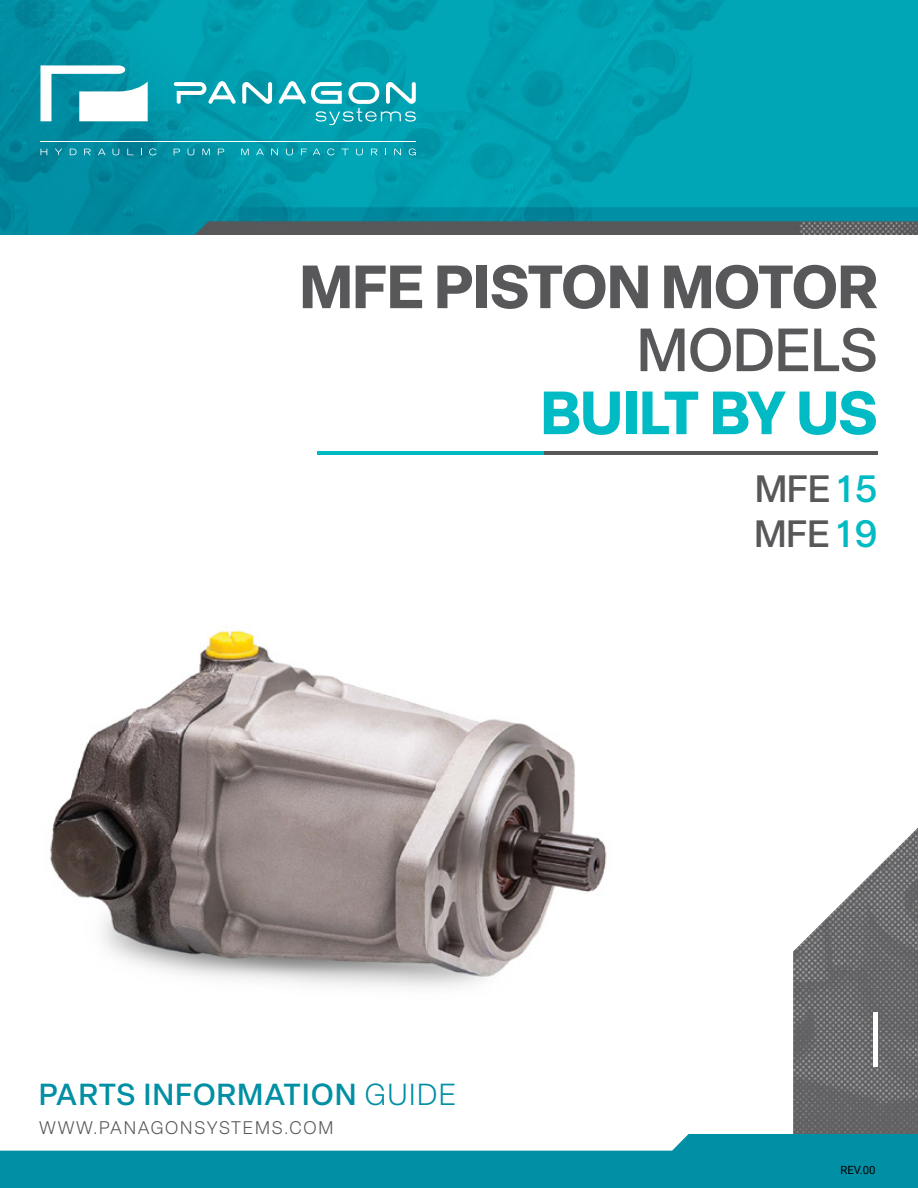
<style>
.page{position:relative;width:918px;height:1188px;background:#fff}
.page>*{position:absolute;margin:0;border:0;box-sizing:border-box;transform-origin:0 0}
.t1{font:700 60px "Elza";color:#58585a}
.t2{font:700 60px "Elza";letter-spacing:-.01em;color:#00bac4}
.t3{font:500 60px "Elza";color:#58585a}
.t4{font:500 37.5px/45px "Elza";color:#58585a}
.t5{font:500 30px "Elza";letter-spacing:.05em;color:#008fa4}
.t6{font:300 18px "Elza";letter-spacing:.1em;color:#58585a}
.t7{font:11.25px "Roboto";color:#000}
.s1{font-weight:300}
.s2{color:#00bac4}
</style>
<div class="page">
<img style="left:0;top:0;width:918px;height:234px">
<img style="left:793px;top:828px;width:125px;height:306px">
<svg style="left:0;top:1134px;width:918px;height:54px;fill:#008fa4"></svg>
<img style="left:49px;top:630px;width:558px;height:357px">
<svg style="left:40px;top:65px;width:108px;height:56px"></svg>
<svg style="left:40px;top:149px;width:7px;height:6px"></svg>
<svg style="left:55px;top:149px;width:7px;height:6px"></svg>
<svg style="left:70px;top:149px;width:7px;height:6px"></svg>
<svg style="left:84px;top:149px;width:7px;height:6px"></svg>
<svg style="left:98px;top:149px;width:8px;height:6px"></svg>
<svg style="left:113px;top:149px;width:6px;height:6px"></svg>
<svg style="left:127px;top:149px;width:6px;height:6px"></svg>
<svg style="left:149px;top:148px;width:7px;height:7px"></svg>
<svg style="left:174px;top:149px;width:6px;height:6px"></svg>
<svg style="left:188px;top:149px;width:6px;height:6px"></svg>
<svg style="left:202px;top:149px;width:8px;height:6px"></svg>
<svg style="left:218px;top:149px;width:6px;height:6px"></svg>
<svg style="left:241px;top:149px;width:8px;height:6px"></svg>
<svg style="left:256px;top:149px;width:8px;height:6px"></svg>
<svg style="left:271px;top:149px;width:7px;height:6px"></svg>
<svg style="left:286px;top:149px;width:7px;height:6px"></svg>
<svg style="left:301px;top:149px;width:6px;height:6px"></svg>
<svg style="left:313px;top:149px;width:7px;height:6px"></svg>
<svg style="left:327px;top:148px;width:8px;height:7px"></svg>
<svg style="left:341px;top:149px;width:8px;height:6px"></svg>
<svg style="left:356px;top:149px;width:7px;height:6px"></svg>
<svg style="left:371px;top:149px;width:6px;height:6px"></svg>
<svg style="left:394px;top:149px;width:7px;height:6px"></svg>
<svg style="left:409px;top:148px;width:7px;height:7px"></svg>
<hr style="left:40px;top:141px;width:376px;height:1px;background:#fff">
<svg style="left:174px;top:81px;width:62px;height:23px"></svg>
<svg style="left:242px;top:82px;width:30px;height:22px"></svg>
<svg style="left:279px;top:81px;width:137px;height:44px"></svg>
<hr style="left:318px;top:451px;width:226px;height:4px;background:#00bac4">
<hr style="left:544px;top:451px;width:334px;height:4px;background:#58585a">
<div style="left:873px;top:1013px;width:5px;height:54px;background:#fff"></div>
<h1 class="t1" style="left:300px;top:244px;width:579px">MFE PISTON MOTOR</h1>
<h1 class="t3" style="left:637px;top:309px;width:242px">MODELS</h1>
<h1 class="t2" style="left:541px;top:370px;width:338px">BUILT BY US</h1>
<h3 class="t5" style="left:39px;top:1074px;width:419px">PARTS INFORMATION <span class="s1">GUIDE</span></h3>
<p class="t6" style="left:39px;top:1116px;width:296px">WWW.PANAGONSYSTEMS.COM</p>
<h2 class="t4" style="left:755px;top:466px;width:124px">MFE <span class="s2">15<br></span>MFE <span class="s2">19</span></h2>
<p class="t7" style="left:841px;top:1162px;width:36px">REV.00</p>
</div>
